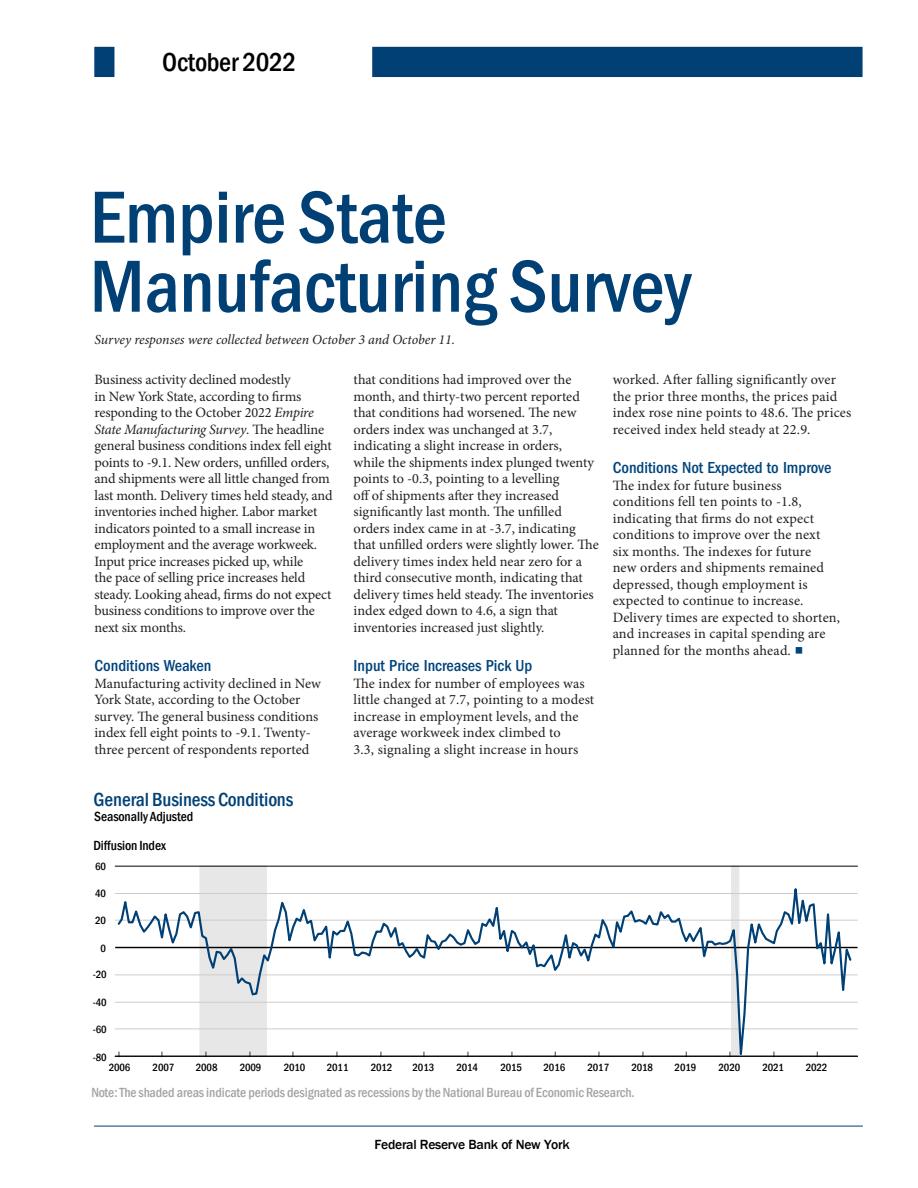
<style>
.page{position:relative;width:918px;height:1188px;background:#fff}
.page>*{position:absolute;margin:0;border:0;box-sizing:border-box;transform-origin:0 0}
.t1{font:500 condensed 76.5px "ITC Franklin Gothic Std";color:#00447b}
.t2{font:76.35px/69.2px "Franklin Gothic Medium Cond";color:#004075}
.t3{font:500 65.55px "Franklin Gothic";color:#000}
.t4{font:500 condensed 27px "ITC Franklin Gothic Std";color:#231f20}
.t5{font:26.7px "Franklin Gothic Medium Cond";letter-spacing:-.01em;color:#000}
.t6{font:19.5px "Franklin Gothic Medium Cond";color:#004075}
.Subhead1{font:500 condensed 16.5px "ITC Franklin Gothic Std";color:#00447b}
.t7{font:15px "ITC Franklin Gothic Std Dm Cd";letter-spacing:.02em;color:#231f20}
.Body_no_indent{font:14.25px/16.5px "Minion Pro";color:#231f20}
.Body_no_indent-2{font:italic 13.8px "Minion Pro";letter-spacing:-.005em;color:#231f20}
.t8{font:13.65px "Franklin Gothic Medium Cond";color:#a4a4a4}
.t9{font:13.65px/28.8px "Franklin Gothic Medium Cond";color:#000}
.t10{font:500 13.65px "Franklin Gothic";letter-spacing:-.02em;color:#000}
.t11{font:10.8px "Franklin Gothic Medium Cond";letter-spacing:-.01em;color:#000}
.t12{font:6.45px "Franklin Gothic Medium Cond";color:#000}
.s1{font-style:italic}
.s2{font-size:22.5px;color:#00447b}
</style>
<div class="page">
<div style="left:732px;top:866px;width:7px;height:190px;background:#e7e7e7"></div>
<div style="left:731px;top:866px;width:8px;height:191px;border:1px solid #e7e7e7"></div>
<hr style="left:115px;top:1029px;width:743px;height:1px;background:#ccc">
<hr style="left:115px;top:1002px;width:743px;height:1px;background:#ccc">
<hr style="left:115px;top:975px;width:743px;height:1px;background:#ccc">
<hr style="left:115px;top:947px;width:743px;height:1px;background:#000">
<hr style="left:115px;top:920px;width:743px;height:1px;background:#ccc">
<hr style="left:115px;top:893px;width:743px;height:1px;background:#ccc">
<hr style="left:115px;top:866px;width:743px;height:1px;background:#000">
<hr style="left:115px;top:1056px;width:743px;height:1px;background:#000">
<svg style="left:116px;top:869px;width:737px;height:188px"></svg>
<div style="left:372px;top:47px;width:491px;height:30px;background:#004075"></div>
<div style="left:94px;top:47px;width:20px;height:30px;background:#004075"></div>
<hr style="left:94px;top:1126px;width:769px;height:1px;background:#004075">
<h3 class="t4" style="left:130px;top:45px;width:163px">November 2020</h3>
<h3 class="t5" style="left:162px;top:44px;width:136px">October 2022</h3>
<h1 class="t1" style="left:310px;top:173px;width:151px">State</h1>
<h2 class="t2" style="left:90px;top:182px;width:603px">Empire State<br>Manufacturing Survey</h2>
<h1 class="t1" style="left:523px;top:242px;width:189px">Survey</h1>
<p class="Body_no_indent-2" style="left:94px;top:330px;width:362px">Survey responses were collected between October 3 and October 11.</p>
<p class="Body_no_indent" style="left:94px;top:371px;width:240px">Business activity declined modestly<br>in New York State, according to firms responding to the October 2022 <span class="s1">Empire State Manufacturing Survey</span>. The headline general business conditions index fell eight points to -9.1. New orders, unfilled orders, and shipments were all little changed from last month. Delivery times held steady, and inventories inched higher. Labor market indicators pointed to a small increase in employment and the average workweek.<br>Input price increases picked up, while<br>the pace of selling price increases held steady. Looking ahead, firms do not expect business conditions to improve over the next six months.</p>
<p class="Subhead1" style="left:94px;top:656px;width:119px">Conditions Weaken</p>
<p class="Body_no_indent" style="left:94px;top:675px;width:228px">Manufacturing activity declined in New York State, according to the October survey. The general business conditions index fell eight points to -9.1. Twenty&shy;three percent of respondents reported</p>
<p class="Body_no_indent" style="left:354px;top:371px;width:247px">that conditions had improved over the month, and thirty-two percent reported that conditions had worsened. The new orders index was unchanged at 3.7, indicating a slight increase in orders,<br>while the shipments index plunged twenty points to -0.3, pointing to a levelling<br>off of shipments after they increased significantly last month. The unfilled orders index came in at -3.7, indicating that unfilled orders were slightly lower. The delivery times index held near zero for a third consecutive month, indicating that delivery times held steady. The inventories index edged down to 4.6, a sign that inventories increased just slightly.</p>
<p class="Subhead1" style="left:354px;top:656px;width:180px">Input Price Increases Pick Up</p>
<p class="Body_no_indent" style="left:354px;top:675px;width:242px">The index for number of employees was little changed at 7.7, pointing to a modest increase in employment levels, and the average workweek index climbed to<br>3.3, signaling a slight increase in hours</p>
<p class="Body_no_indent" style="left:613px;top:371px;width:240px">worked. After falling significantly over the prior three months, the prices paid index rose nine points to 48.6. The prices received index held steady at 22.9.</p>
<p class="Subhead1" style="left:613px;top:458px;width:220px">Conditions Not Expected to Improve</p>
<p class="Body_no_indent" style="left:613px;top:477px;width:229px">The index for future business conditions fell ten points to -1.8, indicating that firms do not expect conditions to improve over the next six months. The indexes for future<br>new orders and shipments remained depressed, though employment is expected to continue to increase.<br>Delivery times are expected to shorten, and increases in capital spending are planned for the months ahead. <span class="s2">■</span></p>
<h3 class="t3" style="left:196px;top:554px;width:529px">13OCT2022 11:45</h3>
<h3 class="t6" style="left:94px;top:787px;width:201px">General Business Conditions</h3>
<p class="t9" style="left:94px;top:802px;width:101px">Seasonally Adjusted<br>Diffusion Index</p>
<p class="t11" style="left:95px;top:859px;width:12px">60</p>
<p class="t11" style="left:95px;top:886px;width:12px">40</p>
<p class="t11" style="left:95px;top:914px;width:12px">20</p>
<p class="t11" style="left:100px;top:941px;width:7px">0</p>
<p class="t11" style="left:93px;top:968px;width:15px">-20</p>
<p class="t11" style="left:93px;top:995px;width:15px">-40</p>
<p class="t11" style="left:93px;top:1023px;width:15px">-60</p>
<p class="t11" style="left:93px;top:1050px;width:15px">-80</p>
<p class="t12" style="left:117px;top:1049px;width:5px">|</p>
<p class="t12" style="left:161px;top:1049px;width:5px">|</p>
<p class="t12" style="left:204px;top:1049px;width:5px">|</p>
<p class="t12" style="left:248px;top:1049px;width:5px">|</p>
<p class="t12" style="left:292px;top:1049px;width:5px">|</p>
<p class="t12" style="left:336px;top:1049px;width:5px">|</p>
<p class="t12" style="left:379px;top:1049px;width:5px">|</p>
<p class="t12" style="left:423px;top:1049px;width:5px">|</p>
<p class="t12" style="left:467px;top:1049px;width:5px">|</p>
<p class="t12" style="left:510px;top:1049px;width:5px">|</p>
<p class="t12" style="left:554px;top:1049px;width:5px">|</p>
<p class="t12" style="left:598px;top:1049px;width:5px">|</p>
<p class="t12" style="left:642px;top:1049px;width:5px">|</p>
<p class="t12" style="left:685px;top:1049px;width:5px">|</p>
<p class="t12" style="left:729px;top:1049px;width:5px">|</p>
<p class="t12" style="left:773px;top:1049px;width:5px">|</p>
<p class="t12" style="left:816px;top:1049px;width:5px">|</p>
<p class="t11" style="left:109px;top:1061px;width:23px">2006</p>
<p class="t11" style="left:153px;top:1061px;width:23px">2007</p>
<p class="t11" style="left:196px;top:1061px;width:23px">2008</p>
<p class="t11" style="left:240px;top:1061px;width:23px">2009</p>
<p class="t11" style="left:284px;top:1061px;width:23px">2010</p>
<p class="t11" style="left:327px;top:1061px;width:23px">2011</p>
<p class="t11" style="left:371px;top:1061px;width:23px">2012</p>
<p class="t11" style="left:413px;top:1061px;width:23px">2013</p>
<p class="t11" style="left:456px;top:1061px;width:23px">2014</p>
<p class="t11" style="left:500px;top:1061px;width:23px">2015</p>
<p class="t11" style="left:544px;top:1061px;width:23px">2016</p>
<p class="t11" style="left:588px;top:1061px;width:23px">2017</p>
<p class="t11" style="left:631px;top:1061px;width:23px">2018</p>
<p class="t11" style="left:675px;top:1061px;width:23px">2019</p>
<p class="t11" style="left:719px;top:1061px;width:23px">2020</p>
<p class="t11" style="left:762px;top:1061px;width:23px">2021</p>
<p class="t11" style="left:806px;top:1061px;width:23px">2022</p>
<p class="t8" style="left:91px;top:1084px;width:545px">Note: The shaded areas indicate periods designated as recessions by the National Bureau of Economic Research.</p>
<p class="t10" style="left:374px;top:1136px;width:197px">Federal Reserve Bank of New York</p>
<p class="t7" style="left:377px;top:1136px;width:206px">Federal Reserve Bank of New York</p>
</div>
